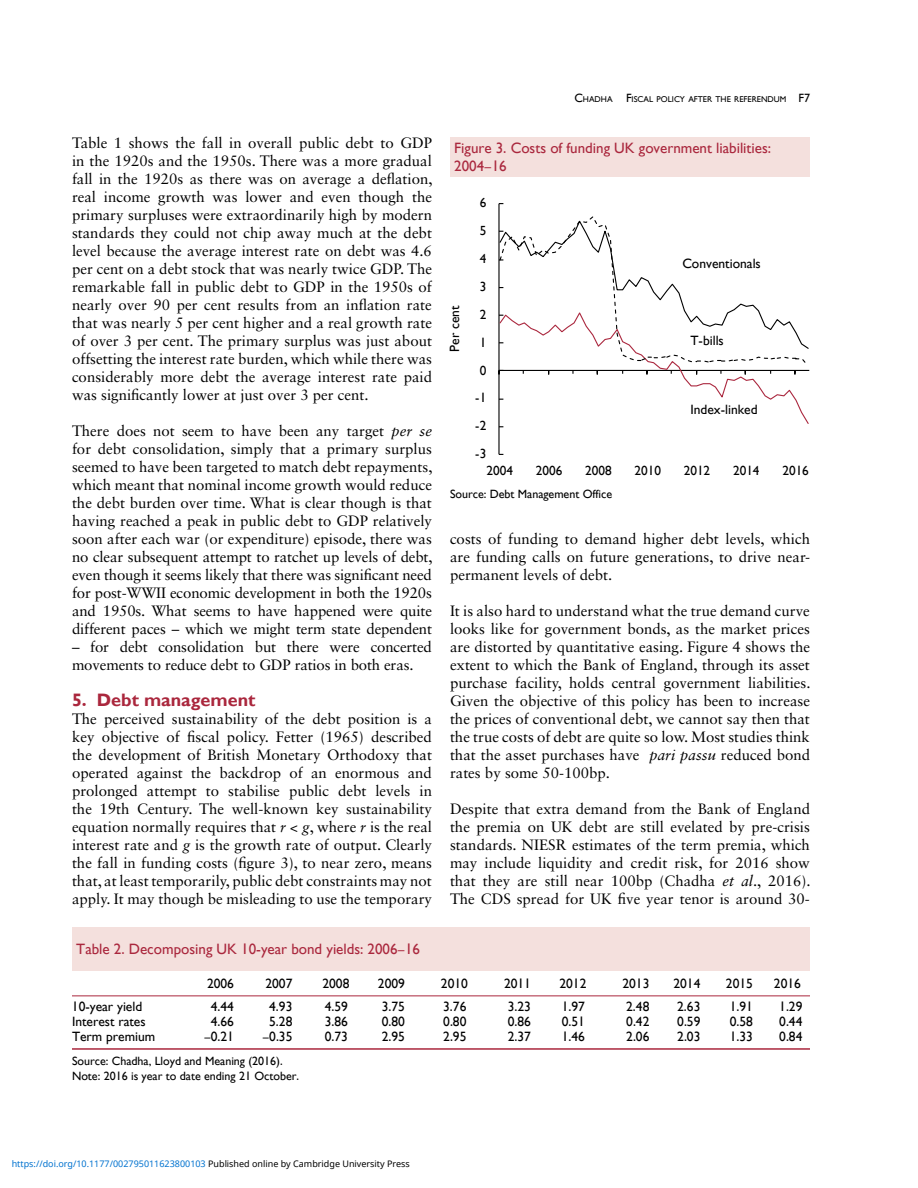
<style>
.page{position:relative;width:918px;height:1188px;background:#fff}
.page>*{position:absolute;margin:0;border:0;box-sizing:border-box;transform-origin:0 0}
.t1{font:700 18px "Gill Sans";color:#aa273d}
.t2{font:15px/18px "Sabon LT Std";color:#000;text-align:justify}
.t3{font:15px/18px "Gill Sans";color:#aa273d}
.t4{font:13.5px "Gill Sans";color:#000}
.t5{font:13.2px "Gill Sans";color:#000}
.t6{font:12px/15px "Gill Sans";color:#000}
.t7{font:9px "Noto Sans";color:#0172cf}
.t8{font:8.4px "Gill Sans";color:#000}
.s1{font-style:italic}
.s2{font-size:12px}
.s3{color:#000}
</style>
<div class="page">
<div style="left:72px;top:927px;width:738px;height:43px;background:#f4e0dd"></div>
<hr style="left:72px;top:995px;width:738px;height:1px;background:#aa273d">
<hr style="left:72px;top:1048px;width:738px;height:2px;background:#aa273d">
<div style="left:450px;top:137px;width:360px;height:40px;background:#f4e0dd"></div>
<hr style="left:498px;top:204px;width:2px;height:250px;background:#000">
<svg style="left:498px;top:219px;width:312px;height:208px"></svg>
<svg style="left:499px;top:215px;width:310px;height:152px"></svg>
<p class="t2" style="left:72px;top:134px;width:362px">Table 1 shows the fall in overall public debt to GDP in the 1920s and the 1950s. There was a more gradual fall in the 1920s as there was on average a deflation, real income growth was lower and even though the primary surpluses were extraordinarily high by modern standards they could not chip away much at the debt level because the average interest rate on debt was 4.6 per cent on a debt stock that was nearly twice GDP. The remarkable fall in public debt to GDP in the 1950s of nearly over 90 per cent results from an inflation rate that was nearly 5 per cent higher and a real growth rate of over 3 per cent. The primary surplus was just about offsetting the interest rate burden, which while there was considerably more debt the average interest rate paid was significantly lower at just over 3 per cent.</p>
<p class="t2" style="left:72px;top:422px;width:362px">There does not seem to have been any target <span class="s1">per se </span>for debt consolidation, simply that a primary surplus seemed to have been targeted to match debt repayments, which meant that nominal income growth would reduce the debt burden over time. What is clear though is that having reached a peak in public debt to GDP relatively soon after each war (or expenditure) episode, there was no clear subsequent attempt to ratchet up levels of debt, even though it seems likely that there was significant need for post-WWII economic development in both the 1920s and 1950s. What seems to have happened were quite different paces – which we might term state dependent</p>
<p class="t2" style="left:72px;top:638px;width:361px">– for debt consolidation but there were concerted movements to reduce debt to GDP ratios in both eras.</p>
<p class="t1" style="left:72px;top:689px;width:185px">5. Debt management</p>
<p class="t2" style="left:72px;top:710px;width:362px">The perceived sustainability of the debt position is a key objective of fiscal policy. Fetter (1965) described the development of British Monetary Orthodoxy that operated against the backdrop of an enormous and prolonged attempt to stabilise public debt levels in the 19th Century. The well-known key sustainability equation normally requires that <span class="s1">r &lt; g</span>, where <span class="s1">r</span> is the real interest rate and <span class="s1">g</span> is the growth rate of output. Clearly the fall in funding costs (figure 3), to near zero, means that, at least temporarily, public debt constraints may not apply. It may though be misleading to use the temporary</p>
<p class="t8" style="left:574px;top:94px;width:237px"><span class="s2">C</span>HADHA <span class="s2">F</span>ISCAL POLICY AFTER THE REFERENDUM <span class="s2">F</span><span class="s2">7</span></p>
<p class="t3" style="left:454px;top:139px;width:318px">Figure 3. Costs of funding UK government liabilities:<br>2004–16</p>
<p class="t5" style="left:480px;top:195px;width:8px">6</p>
<p class="t4" style="left:447px;top:352px;width:48px;rotate:-90deg">Per cent</p>
<p class="t5" style="left:480px;top:223px;width:8px">5</p>
<p class="t5" style="left:480px;top:251px;width:8px">4</p>
<p class="t5" style="left:480px;top:279px;width:8px">3</p>
<p class="t5" style="left:480px;top:307px;width:8px">2</p>
<p class="t5" style="left:480px;top:334px;width:8px">1</p>
<p class="t5" style="left:480px;top:362px;width:8px">0</p>
<p class="t5" style="left:475px;top:390px;width:13px">-1</p>
<p class="t5" style="left:475px;top:418px;width:13px">-2</p>
<p class="t5" style="left:475px;top:446px;width:13px">-3</p>
<p class="t4" style="left:682px;top:256px;width:80px">Conventionals</p>
<p class="t4" style="left:691px;top:332px;width:35px">T-bills</p>
<p class="t4" style="left:691px;top:401px;width:69px">Index-linked</p>
<p class="t5" style="left:486px;top:463px;width:28px">2004</p>
<p class="t5" style="left:536px;top:463px;width:28px">2006</p>
<p class="t5" style="left:585px;top:463px;width:28px">2008</p>
<p class="t5" style="left:634px;top:463px;width:28px">2010</p>
<p class="t5" style="left:684px;top:463px;width:28px">2012</p>
<p class="t5" style="left:733px;top:463px;width:28px">2014</p>
<p class="t5" style="left:782px;top:463px;width:28px">2016</p>
<p class="t6" style="left:450px;top:487px;width:164px">Source: Debt Management Office</p>
<p class="t2" style="left:450px;top:530px;width:362px">costs of funding to demand higher debt levels, which are funding calls on future generations, to drive near&shy;permanent levels of debt.</p>
<p class="t2" style="left:450px;top:602px;width:362px">It is also hard to understand what the true demand curve looks like for government bonds, as the market prices are distorted by quantitative easing. Figure 4 shows the extent to which the Bank of England, through its asset purchase facility, holds central government liabilities.<br>Given the objective of this policy has been to increase the prices of conventional debt, we cannot say then that the true costs of debt are quite so low. Most studies think that the asset purchases have <span class="s1">pari passu</span> reduced bond rates by some 50-100bp.</p>
<p class="t2" style="left:450px;top:800px;width:362px">Despite that extra demand from the Bank of England the premia on UK debt are still evelated by pre-crisis standards. NIESR estimates of the term premia, which may include liquidity and credit risk, for 2016 show that they are still near 100bp (Chadha <span class="s1">et al</span>., 2016).<br>The CDS spread for UK five year tenor is around 30-</p>
<p class="t3" style="left:76px;top:940px;width:345px">Table 2. Decomposing UK 10-year bond yields: 2006–16</p>
<p class="t4" style="left:207px;top:975px;width:28px">2006</p>
<p class="t4" style="left:265px;top:975px;width:28px">2007</p>
<p class="t4" style="left:322px;top:975px;width:28px">2008</p>
<p class="t4" style="left:378px;top:975px;width:29px">2009</p>
<p class="t4" style="left:441px;top:975px;width:28px">2010</p>
<p class="t4" style="left:504px;top:975px;width:28px">2011</p>
<p class="t4" style="left:559px;top:975px;width:28px">2012</p>
<p class="t4" style="left:622px;top:975px;width:28px">2013</p>
<p class="t4" style="left:673px;top:975px;width:28px">2014</p>
<p class="t4" style="left:726px;top:975px;width:28px">2015</p>
<p class="t4" style="left:774px;top:975px;width:28px">2016</p>
<p class="t4" style="left:72px;top:999px;width:72px">10-year yield</p>
<p class="t4" style="left:211px;top:999px;width:25px">4.44</p>
<p class="t4" style="left:269px;top:999px;width:25px">4.93</p>
<p class="t4" style="left:325px;top:999px;width:25px">4.59</p>
<p class="t4" style="left:382px;top:999px;width:25px">3.75</p>
<p class="t4" style="left:443px;top:999px;width:25px">3.76</p>
<p class="t4" style="left:508px;top:999px;width:25px">3.23</p>
<p class="t4" style="left:562px;top:999px;width:25px">1.97</p>
<p class="t4" style="left:626px;top:999px;width:25px">2.48</p>
<p class="t4" style="left:677px;top:999px;width:25px">2.63</p>
<p class="t4" style="left:730px;top:999px;width:25px">1.91</p>
<p class="t4" style="left:779px;top:999px;width:25px">1.29</p>
<p class="t4" style="left:72px;top:1014px;width:75px">Interest rates</p>
<p class="t4" style="left:211px;top:1014px;width:25px">4.66</p>
<p class="t4" style="left:269px;top:1014px;width:25px">5.28</p>
<p class="t4" style="left:325px;top:1014px;width:25px">3.86</p>
<p class="t4" style="left:382px;top:1014px;width:25px">0.80</p>
<p class="t4" style="left:443px;top:1014px;width:25px">0.80</p>
<p class="t4" style="left:508px;top:1014px;width:25px">0.86</p>
<p class="t4" style="left:562px;top:1014px;width:25px">0.51</p>
<p class="t4" style="left:626px;top:1014px;width:25px">0.42</p>
<p class="t4" style="left:677px;top:1014px;width:25px">0.59</p>
<p class="t4" style="left:730px;top:1014px;width:25px">0.58</p>
<p class="t4" style="left:779px;top:1014px;width:25px">0.44</p>
<p class="t4" style="left:72px;top:1029px;width:85px">Term premium</p>
<p class="t4" style="left:204px;top:1029px;width:31px">–0.21</p>
<p class="t4" style="left:263px;top:1029px;width:31px">–0.35</p>
<p class="t4" style="left:325px;top:1029px;width:25px">0.73</p>
<p class="t4" style="left:382px;top:1029px;width:25px">2.95</p>
<p class="t4" style="left:443px;top:1029px;width:25px">2.95</p>
<p class="t4" style="left:508px;top:1029px;width:25px">2.37</p>
<p class="t4" style="left:562px;top:1029px;width:25px">1.46</p>
<p class="t4" style="left:626px;top:1029px;width:25px">2.06</p>
<p class="t4" style="left:677px;top:1029px;width:25px">2.03</p>
<p class="t4" style="left:730px;top:1029px;width:25px">1.33</p>
<p class="t4" style="left:779px;top:1029px;width:25px">0.84</p>
<p class="t6" style="left:72px;top:1053px;width:229px">Source: Chadha, Lloyd and Meaning (2016).<br>Note: 2016 is year to date ending 21 October.</p>
<p class="t7" style="left:12px;top:1157px;width:400px">https://doi.org/10.1177/002795011623800103 <span class="s3">Published online by Cambridge University Press</span></p>
</div>
